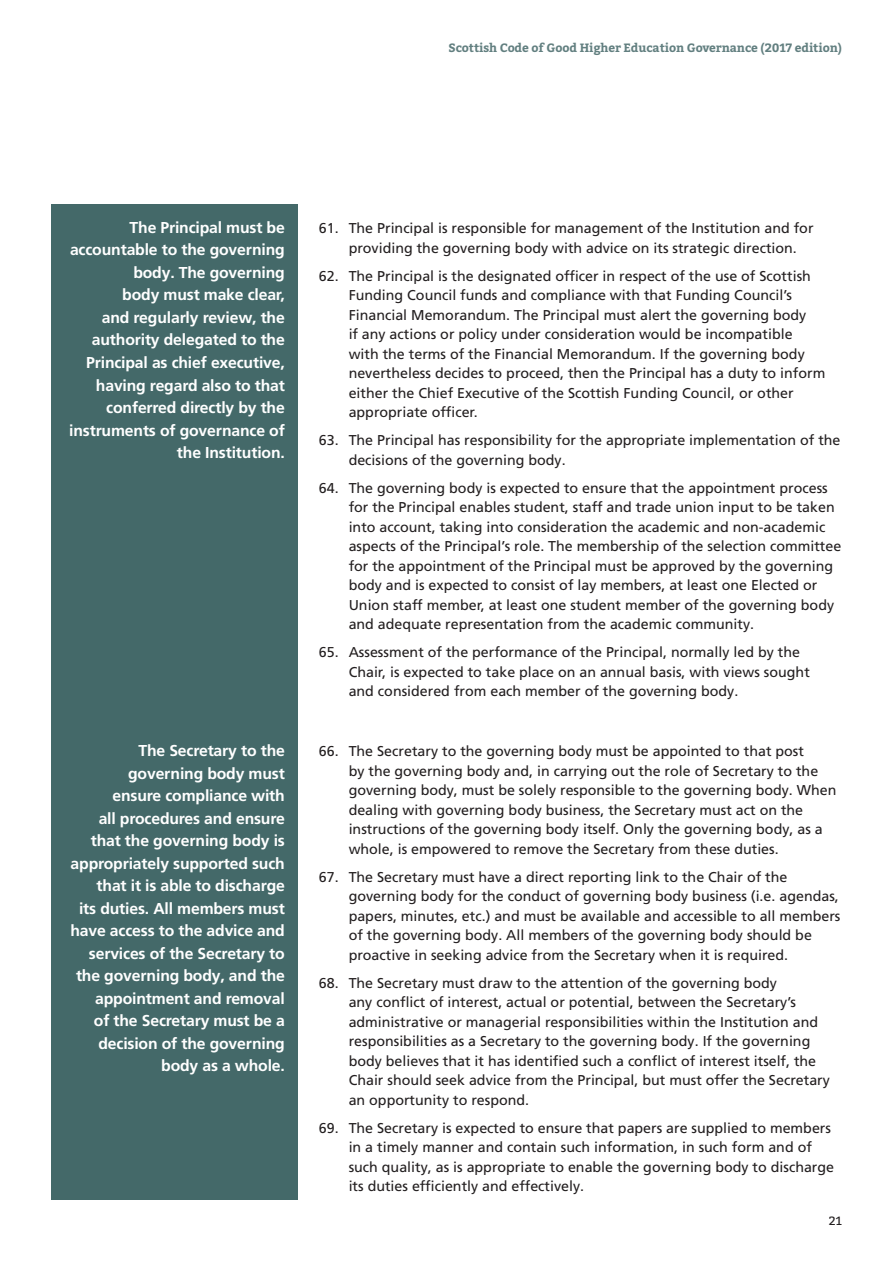
<style>
.page{position:relative;width:893px;height:1263px;background:#fff}
.page>*{position:absolute;margin:0;border:0;box-sizing:border-box;transform-origin:0 0}
.t1{font:700 15.75px/22.5px "Frutiger LT Pro";letter-spacing:-.01em;color:#fff;text-align:right}
.t2{font:14.25px/19.5px "Frutiger LT Pro";color:#231f20}
.t3{font:700 12px "Bitter";letter-spacing:-.01em;color:#627f80}
.t4{font:12px "Bitter";color:#231f20}
</style>
<div class="page">
<div style="left:51px;top:204px;width:247px;height:995px;background:#446969"></div>
<p class="t3" style="left:449px;top:38px;width:395px">Scottish Code of Good Higher Education Governance (2017 edition)</p>
<p class="t1" style="left:69px;top:216px;width:217px">The Principal must be accountable to the governing body. The governing<br>body must make clear,<br>and regularly review, the authority delegated to the<br>Principal as chief executive, having regard also to that conferred directly by the instruments of governance of the Institution.</p>
<p class="t2" style="left:349px;top:218px;width:466px;text-indent:-30px">61. The Principal is responsible for management of the Institution and for providing the governing body with advice on its strategic direction.</p>
<p class="t2" style="left:349px;top:266px;width:478px;text-indent:-30px">62. The Principal is the designated officer in respect of the use of Scottish Funding Council funds and compliance with that Funding Council’s Financial Memorandum. The Principal must alert the governing body<br>if any actions or policy under consideration would be incompatible with the terms of the Financial Memorandum. If the governing body nevertheless decides to proceed, then the Principal has a duty to inform either the Chief Executive of the Scottish Funding Council, or other appropriate officer.</p>
<p class="t2" style="left:349px;top:430px;width:493px;text-indent:-30px">63. The Principal has responsibility for the appropriate implementation of the decisions of the governing body.</p>
<p class="t2" style="left:349px;top:478px;width:494px;text-indent:-30px">64. The governing body is expected to ensure that the appointment process for the Principal enables student, staff and trade union input to be taken into account, taking into consideration the academic and non-academic aspects of the Principal’s role. The membership of the selection committee for the appointment of the Principal must be approved by the governing body and is expected to consist of lay members, at least one Elected or Union staff member, at least one student member of the governing body and adequate representation from the academic community.</p>
<p class="t2" style="left:349px;top:642px;width:463px;text-indent:-30px">65. Assessment of the performance of the Principal, normally led by the<br>Chair, is expected to take place on an annual basis, with views sought and considered from each member of the governing body.</p>
<p class="t1" style="left:70px;top:739px;width:216px">The Secretary to the governing body must<br>ensure compliance with<br>all procedures and ensure that the governing body is appropriately supported such that it is able to discharge<br>its duties. All members must have access to the advice and services of the Secretary to the governing body, and the appointment and removal<br>of the Secretary must be a decision of the governing body as a whole.</p>
<p class="t2" style="left:349px;top:741px;width:489px;text-indent:-30px">66. The Secretary to the governing body must be appointed to that post<br>by the governing body and, in carrying out the role of Secretary to the governing body, must be solely responsible to the governing body. When dealing with governing body business, the Secretary must act on the instructions of the governing body itself. Only the governing body, as a whole, is empowered to remove the Secretary from these duties.</p>
<p class="t2" style="left:349px;top:867px;width:493px;text-indent:-30px">67. The Secretary must have a direct reporting link to the Chair of the governing body for the conduct of governing body business (i.e. agendas, papers, minutes, etc.) and must be available and accessible to all members of the governing body. All members of the governing body should be proactive in seeking advice from the Secretary when it is required.</p>
<p class="t2" style="left:349px;top:973px;width:483px;text-indent:-30px">68. The Secretary must draw to the attention of the governing body<br>any conflict of interest, actual or potential, between the Secretary’s administrative or managerial responsibilities within the Institution and responsibilities as a Secretary to the governing body. If the governing body believes that it has identified such a conflict of interest itself, the Chair should seek advice from the Principal, but must offer the Secretary an opportunity to respond.</p>
<p class="t2" style="left:349px;top:1118px;width:487px;text-indent:-30px">69. The Secretary is expected to ensure that papers are supplied to members in a timely manner and contain such information, in such form and of such quality, as is appropriate to enable the governing body to discharge its duties efficiently and effectively.</p>
<p class="t4" style="left:829px;top:1212px;width:14px">21</p>
</div>
